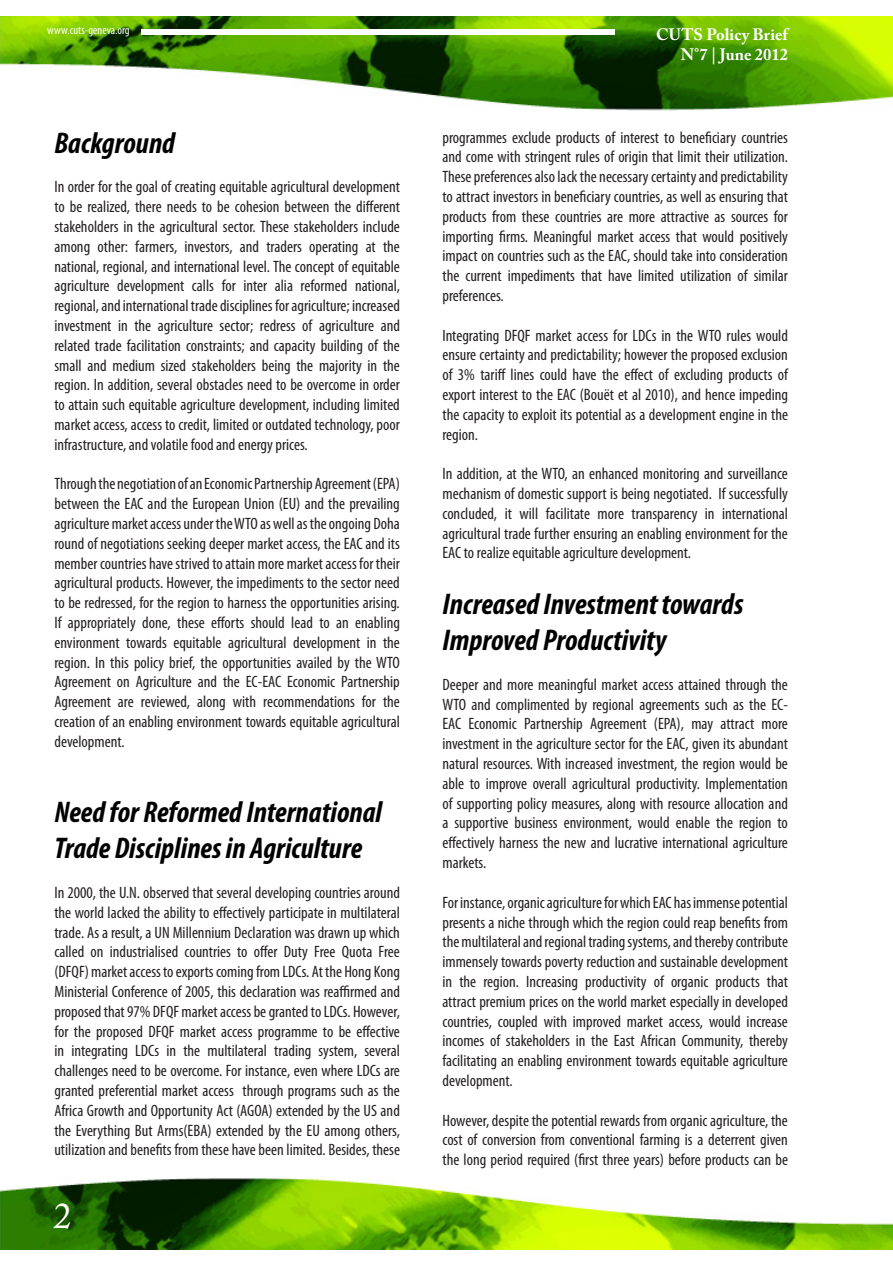
<style>
.page{position:relative;width:893px;height:1263px;background:#fff}
.page>*{position:absolute;margin:0;border:0;box-sizing:border-box;transform-origin:0 0}
.t1{font:36px "Adobe Caslon Pro";color:#fff}
.Paragraph_Style_2{font:italic 700 condensed 30px/36px "Myriad Pro";color:#000}
.t2{font:condensed 16.5px/19.8px "Myriad Pro";color:#231f20;text-align:justify}
.t3{font:700 16.5px/19.8px "Adobe Caslon Pro";color:#fff;text-align:right}
.t4{font:condensed 12px "Myriad Pro";color:#fff}
</style>
<div class="page">
<img style="left:0;top:16px;width:893px;height:94px">
<img style="left:0;top:1178px;width:893px;height:71px">
<div style="left:142px;top:29px;width:473px;height:5px;background:#fff"></div>
<p class="t4" style="left:47px;top:23px;width:84px">www.cuts-geneva.org</p>
<p class="Paragraph_Style_2" style="left:54px;top:124px;width:122px">Background</p>
<p class="t2" style="left:54px;top:177px;width:347px">In order for the goal of creating equitable agricultural development to be realized, there needs to be cohesion between the different stakeholders in the agricultural sector. These stakeholders include among other: farmers, investors, and traders operating at the national, regional, and international level. The concept of equitable agriculture development calls for inter alia reformed national, regional, and international trade disciplines for agriculture; increased investment in the agriculture sector; redress of agriculture and related trade facilitation constraints; and capacity building of the small and medium sized stakeholders being the majority in the region. In addition, several obstacles need to be overcome in order to attain such equitable agriculture development, including limited market access, access to credit, limited or outdated technology, poor infrastructure, and volatile food and energy prices.</p>
<p class="t2" style="left:54px;top:474px;width:347px">Through the negotiation of an Economic Partnership Agreement (EPA) between the EAC and the European Union (EU) and the prevailing agriculture market access under the WTO as well as the ongoing Doha round of negotiations seeking deeper market access, the EAC and its member countries have strived to attain more market access for their agricultural products. However, the impediments to the sector need to be redressed, for the region to harness the opportunities arising.<br>If appropriately done, these efforts should lead to an enabling environment towards equitable agricultural development in the region. In this policy brief, the opportunities availed by the WTO Agreement on Agriculture and the EC-EAC Economic Partnership Agreement are reviewed, along with recommendations for the creation of an enabling environment towards equitable agricultural development.</p>
<p class="Paragraph_Style_2" style="left:54px;top:794px;width:329px">Need for Reformed International<br>Trade Disciplines in Agriculture</p>
<p class="t2" style="left:54px;top:882px;width:347px">In 2000, the U.N. observed that several developing countries around the world lacked the ability to effectively participate in multilateral trade. As a result, a UN Millennium Declaration was drawn up which called on industrialised countries to offer Duty Free Quota Free (DFQF) market access to exports coming from LDCs. At the Hong Kong Ministerial Conference of 2005, this declaration was reaffirmed and proposed that 97% DFQF market access be granted to LDCs. However, for the proposed DFQF market access programme to be effective in integrating LDCs in the multilateral trading system, several challenges need to be overcome. For instance, even where LDCs are granted preferential market access through programs such as the Africa Growth and Opportunity Act (AGOA) extended by the US and the Everything But Arms(EBA) extended by the EU among others, utilization and benefits from these have been limited. Besides, these</p>
<h1 class="t1" style="left:54px;top:1194px;width:19px">2</h1>
<p class="t3" style="left:656px;top:24px;width:133px">CUTS Policy Brief<br>N°7 | June 2012</p>
<p class="t2" style="left:442px;top:127px;width:347px">programmes exclude products of interest to beneficiary countries and come with stringent rules of origin that limit their utilization.<br>These preferences also lack the necessary certainty and predictability to attract investors in beneficiary countries, as well as ensuring that products from these countries are more attractive as sources for importing firms. Meaningful market access that would positively impact on countries such as the EAC, should take into consideration the current impediments that have limited utilization of similar preferences.</p>
<p class="t2" style="left:442px;top:325px;width:347px">Integrating DFQF market access for LDCs in the WTO rules would ensure certainty and predictability; however the proposed exclusion of 3% tariff lines could have the effect of excluding products of export interest to the EAC (Bouët et al 2010), and hence impeding the capacity to exploit its potential as a development engine in the region.</p>
<p class="t2" style="left:442px;top:464px;width:347px">In addition, at the WTO, an enhanced monitoring and surveillance mechanism of domestic support is being negotiated. If successfully concluded, it will facilitate more transparency in international agricultural trade further ensuring an enabling environment for the EAC to realize equitable agriculture development.</p>
<p class="Paragraph_Style_2" style="left:442px;top:586px;width:303px">Increased Investment towards<br>Improved Productivity</p>
<p class="t2" style="left:442px;top:674px;width:347px">Deeper and more meaningful market access attained through the WTO and complimented by regional agreements such as the EC-EAC Economic Partnership Agreement (EPA), may attract more investment in the agriculture sector for the EAC, given its abundant natural resources. With increased investment, the region would be able to improve overall agricultural productivity. Implementation of supporting policy measures, along with resource allocation and a supportive business environment, would enable the region to effectively harness the new and lucrative international agriculture markets.</p>
<p class="t2" style="left:442px;top:892px;width:347px">For instance, organic agriculture for which EAC has immense potential presents a niche through which the region could reap benefits from the multilateral and regional trading systems, and thereby contribute immensely towards poverty reduction and sustainable development in the region. Increasing productivity of organic products that attract premium prices on the world market especially in developed countries, coupled with improved market access, would increase incomes of stakeholders in the East African Community, thereby facilitating an enabling environment towards equitable agriculture development.</p>
<p class="t2" style="left:442px;top:1110px;width:347px">However, despite the potential rewards from organic agriculture, the cost of conversion from conventional farming is a deterrent given the long period required (first three years) before products can be</p>
</div>
